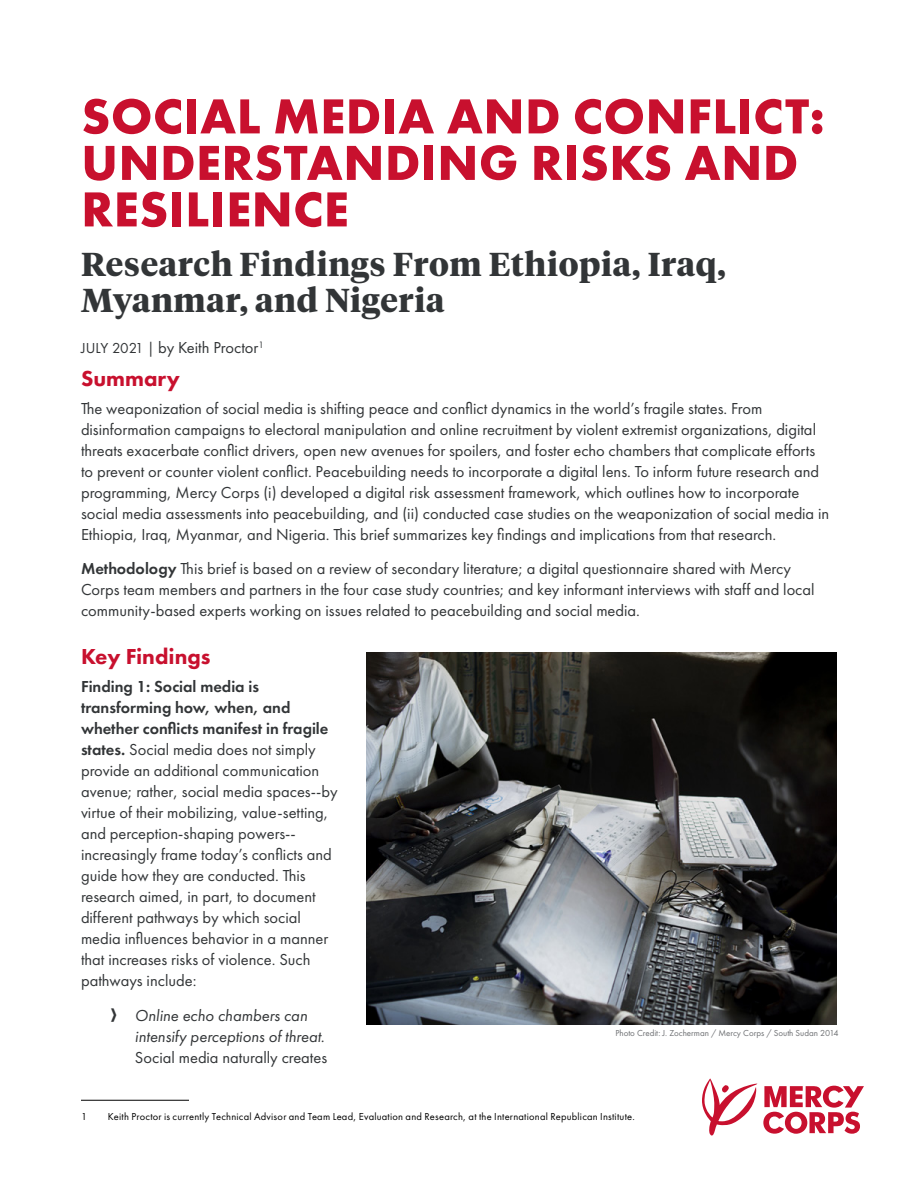
<style>
.page{position:relative;width:918px;height:1188px;background:#fff}
.page>*{position:absolute;margin:0;border:0;box-sizing:border-box;transform-origin:0 0}
.t1{font:700 51px/46.5px "Futura PT";letter-spacing:.01em;color:#c8102e}
.t2{font:700 33px/36px "Tiempos Headline";letter-spacing:.02em;color:#323537}
.t3{font:800 22.5px "Futura PT";color:#c8102e}
.t4{font:16.5px/21px "Futura PT";color:#323537}
.t5{font:italic 16.5px/21px "Futura PT";color:#323537}
.t6{font:10.5px "Futura PT";letter-spacing:.02em;color:#000}
.t7{font:9px "Futura PT";color:#6e7073}
.s1{font-size:15px}
.s2{font-weight:600}
</style>
<div class="page">
<hr style="left:81px;top:1100px;width:108px;height:1px;background:#000">
<svg style="left:702px;top:1078px;width:55px;height:58px"></svg>
<svg style="left:763px;top:1086px;width:101px;height:48px"></svg>
<img style="left:367px;top:652px;width:470px;height:372px">
<h1 class="t1" style="left:81px;top:92px;width:745px">SOCIAL MEDIA AND CONFLICT:<br>UNDERSTANDING RISKS AND<br>RESILIENCE</h1>
<h2 class="t2" style="left:81px;top:245px;width:646px">Research Findings From Ethiopia, Iraq,<br>Myanmar, and Nigeria</h2>
<p class="t4" style="left:81px;top:337px;width:184px"><span class="s1">JULY 2021 |</span> by Keith Proctor<sup>1</sup></p>
<h3 class="t3" style="left:81px;top:365px;width:101px">Summary</h3>
<p class="t4" style="left:81px;top:398px;width:750px">The weaponization of social media is shifting peace and conflict dynamics in the world’s fragile states. From disinformation campaigns to electoral manipulation and online recruitment by violent extremist organizations, digital threats exacerbate conflict drivers, open new avenues for spoilers, and foster echo chambers that complicate efforts to prevent or counter violent conflict. Peacebuilding needs to incorporate a digital lens. To inform future research and programming, Mercy Corps (i) developed a digital risk assessment framework, which outlines how to incorporate social media assessments into peacebuilding, and (ii) conducted case studies on the weaponization of social media in Ethiopia, Iraq, Myanmar, and Nigeria. This brief summarizes key findings and implications from that research.</p>
<p class="t4" style="left:81px;top:558px;width:735px"><span class="s2">Methodology</span> This brief is based on a review of secondary literature; a digital questionnaire shared with Mercy<br>Corps team members and partners in the four case study countries; and key informant interviews with staff and local community-based experts working on issues related to peacebuilding and social media.</p>
<h3 class="t3" style="left:81px;top:643px;width:131px">Key Findings</h3>
<p class="t4" style="left:81px;top:676px;width:258px"><span class="s2">Finding 1: Social media is transforming how, when, and whether conflicts manifest in fragile states.</span> Social media does not simply provide an additional communication avenue; rather, social media spaces--by virtue of their mobilizing, value-setting, and perception-shaping powers-- increasingly frame today’s conflicts and guide how they are conducted. This research aimed, in part, to document different pathways by which social media influences behavior in a manner that increases risks of violence. Such pathways include:</p>
<p class="t5" style="left:135px;top:1005px;width:191px">Online echo chambers can intensify perceptions of threat.</p>
<p class="t4" style="left:135px;top:1047px;width:194px">Social media naturally creates</p>
<p class="t7" style="left:615px;top:1028px;width:225px">Photo Credit: J. Zocherman / Mercy Corps / South Sudan 2014</p>
<p class="t6" style="left:81px;top:1111px;width:7px">1</p>
<p class="t6" style="left:108px;top:1111px;width:528px">Keith Proctor is currently Technical Advisor and Team Lead, Evaluation and Research, at the International Republican Institute.</p>
</div>
